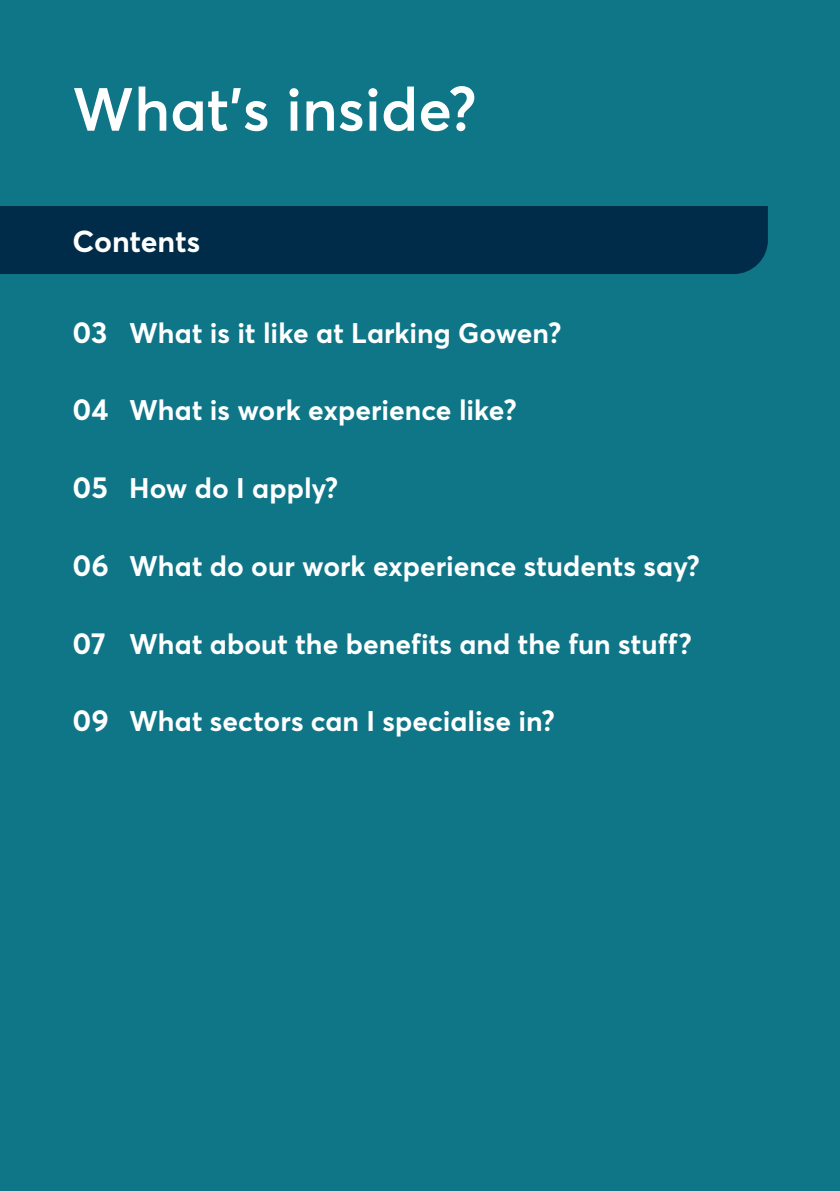
<style>
.page{position:relative;width:840px;height:1191px;background:#fff}
.page>*{position:absolute;margin:0;border:0;box-sizing:border-box;transform-origin:0 0}
.t1{font:600 60px "Averta";color:#fff}
.t2{font:700 30px "Averta";color:#fff}
.t3{font:700 28px "Averta";color:#fff}
.s1{font-size:30px}
</style>
<div class="page">
<div style="left:0;top:0;width:839px;height:1191px;background:#0e7687"></div>
<div style="left:0;top:206px;width:767px;height:68px;background:#002c49"></div>
<p class="t1" style="left:72px;top:67px;width:406px">What’s inside?</p>
<p class="t2" style="left:72px;top:222px;width:129px">Contents</p>
<p class="t3" style="left:72px;top:315px;width:490px"><span class="s1">03</span> What is it like at Larking Gowen?</p>
<p class="t3" style="left:72px;top:393px;width:445px"><span class="s1">04</span> What is work experience like?</p>
<p class="t3" style="left:72px;top:470px;width:267px"><span class="s1">05</span> How do I apply?</p>
<p class="t3" style="left:72px;top:548px;width:628px"><span class="s1">06</span> What do our work experience students say?</p>
<p class="t3" style="left:72px;top:626px;width:620px"><span class="s1">07</span> What about the benefits and the fun stuff?</p>
<p class="t3" style="left:72px;top:703px;width:484px"><span class="s1">09</span> What sectors can I specialise in?</p>
</div>
